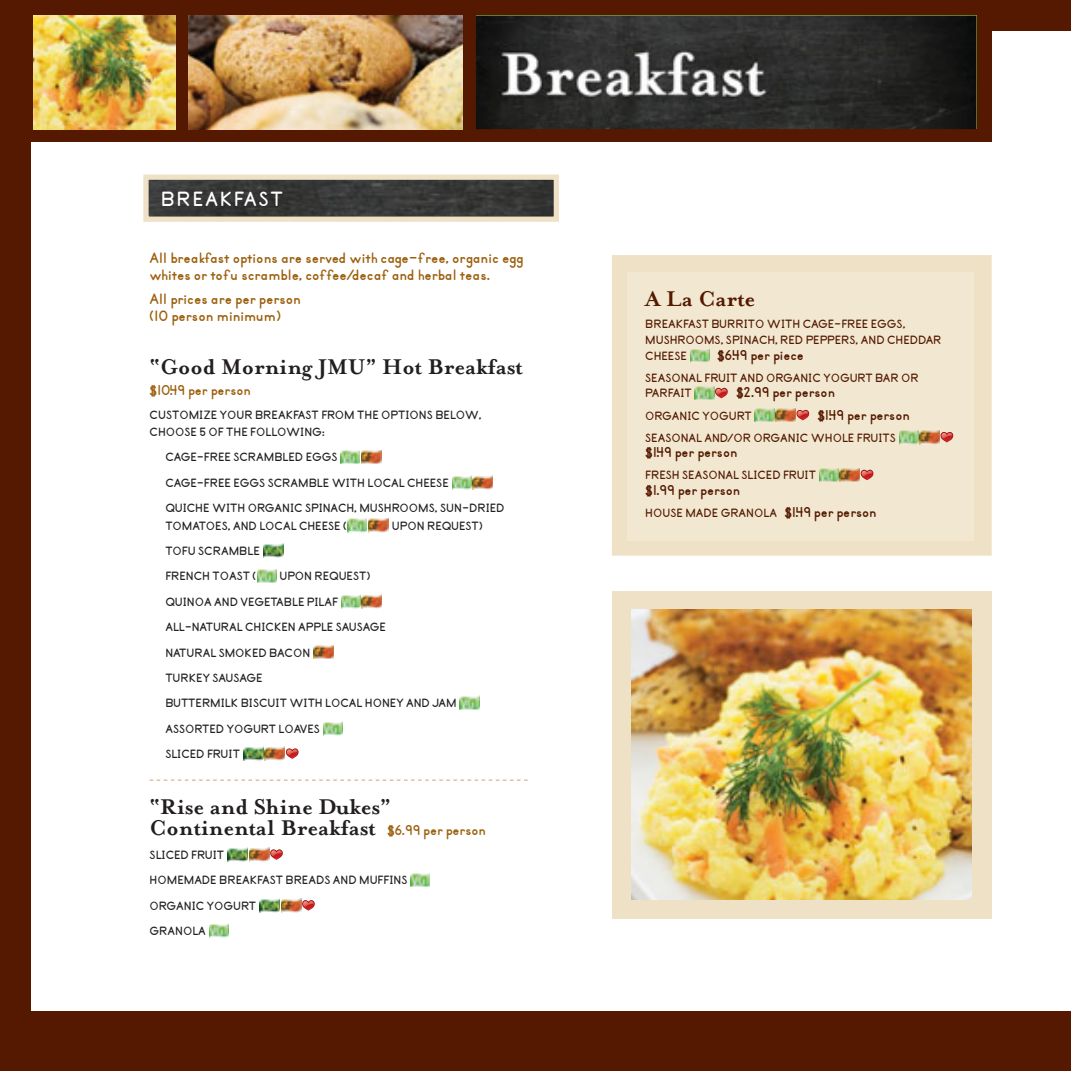
<style>
.page{position:relative;width:1071px;height:1071px;background:#541900}
.page>*{position:absolute;margin:0;border:0;box-sizing:border-box;transform-origin:0 0}
.t1{font:700 26.25px "Primer Print";letter-spacing:.06em;color:#fff}
.t2{font:700 24.5px/21px "Mrs Eaves";color:#231f20}
.t3{font:700 24.5px "Mrs Eaves";color:#541900}
.t4{font:700 19.25px/17.5px "Primer Print";color:#9c5f0c}
.t5{font:700 18.38px "Primer Print";color:#541900}
.t6{font:700 18.38px "Primer Print";color:#9c5f0c}
.t7{font:700 15.4px/25.4px "Primer Print";color:#231f20}
.t8{font:700 15.4px/15.8px "Primer Print";color:#541900}
.s1{font-size:18.38px}
.s2{font-family:"Primer Print";font-size:18.38px;color:#9c5f0c}
</style>
<div class="page">
<div style="left:32px;top:32px;width:1039px;height:979px;background:#fff"></div>
<div style="left:0;top:0;width:992px;height:142px;background:#541900"></div>
<img style="left:476px;top:16px;width:500px;height:113px">
<img style="left:33px;top:16px;width:142px;height:113px">
<img style="left:189px;top:16px;width:274px;height:113px">
<img style="left:149px;top:181px;width:404px;height:35px">
<div style="left:143px;top:175px;width:416px;height:47px;border:5px solid #eee1c5"></div>
<img style="left:341px;top:450px;width:40px;height:14px">
<img style="left:452px;top:475px;width:41px;height:14px">
<img style="left:348px;top:518px;width:40px;height:14px">
<img style="left:263px;top:544px;width:20px;height:14px">
<img style="left:257px;top:569px;width:19px;height:14px">
<img style="left:341px;top:595px;width:19px;height:13px">
<img style="left:362px;top:594px;width:20px;height:14px">
<img style="left:313px;top:645px;width:21px;height:14px">
<img style="left:460px;top:696px;width:19px;height:14px">
<img style="left:323px;top:722px;width:19px;height:13px">
<img style="left:244px;top:747px;width:19px;height:14px">
<img style="left:265px;top:747px;width:20px;height:13px">
<svg style="left:286px;top:748px;width:13px;height:11px"></svg>
<img style="left:228px;top:848px;width:41px;height:14px">
<svg style="left:270px;top:849px;width:13px;height:11px"></svg>
<img style="left:411px;top:873px;width:19px;height:14px">
<img style="left:260px;top:898px;width:41px;height:14px">
<svg style="left:302px;top:900px;width:13px;height:11px"></svg>
<img style="left:209px;top:924px;width:19px;height:14px">
<svg style="left:150px;top:780px;width:378px;height:1px"></svg>
<div style="left:612px;top:591px;width:380px;height:328px;background:#eee1c5"></div>
<img style="left:632px;top:610px;width:340px;height:290px">
<div style="left:616px;top:259px;width:371px;height:292px;background:#eee1c5"></div>
<div style="left:612px;top:255px;width:380px;height:301px;border:9px solid #eee1c5"></div>
<div style="left:628px;top:272px;width:346px;height:269px;background:#f2e8d2"></div>
<img style="left:690px;top:349px;width:19px;height:13px">
<img style="left:695px;top:386px;width:19px;height:14px">
<svg style="left:715px;top:388px;width:13px;height:10px"></svg>
<img style="left:755px;top:408px;width:41px;height:14px">
<svg style="left:797px;top:410px;width:12px;height:10px"></svg>
<img style="left:899px;top:430px;width:41px;height:14px">
<svg style="left:941px;top:432px;width:12px;height:10px"></svg>
<img style="left:819px;top:468px;width:19px;height:14px">
<img style="left:840px;top:468px;width:20px;height:14px">
<svg style="left:861px;top:470px;width:12px;height:10px"></svg>
<img style="left:497px;top:44px;width:292px;height:77px">
<h1 class="t1" style="left:161px;top:187px;width:124px">BREAKFAST</h1>
<p class="t4" style="left:150px;top:249px;width:376px">All breakfast options are served with cage-free, organic egg whites or tofu scramble, coffee/decaf and herbal teas.</p>
<p class="t4" style="left:150px;top:291px;width:153px">All prices are per person (10 person minimum)</p>
<h2 class="t3" style="left:645px;top:283px;width:111px">A La Carte</h2>
<p class="t8" style="left:645px;top:317px;width:298px">BREAKFAST BURRITO WITH CAGE-FREE EGGS,<br>MUSHROOMS, SPINACH, RED PEPPERS, AND CHEDDAR<br>CHEESE</p>
<p class="t5" style="left:717px;top:347px;width:88px">$6.49 per piece</p>
<p class="t8" style="left:645px;top:370px;width:275px">SEASONAL FRUIT AND ORGANIC YOGURT BAR OR<br>PARFAIT</p>
<h2 class="t2" style="left:150px;top:355px;width:375px">“Good Morning JMU” Hot Breakfast</h2>
<p class="t6" style="left:150px;top:382px;width:103px">$10.49 per person</p>
<p class="t7" style="left:150px;top:406px;width:333px;line-height:17.5px">CUSTOMIZE YOUR BREAKFAST FROM THE OPTIONS BELOW,<br>CHOOSE 5 OF THE FOLLOWING:</p>
<p class="t7" style="left:165px;top:445px;width:341px">CAGE-FREE SCRAMBLED EGGS<br>CAGE-FREE EGGS SCRAMBLE WITH LOCAL CHEESE<br>QUICHE WITH ORGANIC SPINACH, MUSHROOMS, SUN-DRIED</p>
<p class="t7" style="left:165px;top:513px;width:183px">TOMATOES, AND LOCAL CHEESE (</p>
<p class="t7" style="left:392px;top:513px;width:92px">UPON REQUEST)</p>
<p class="t7" style="left:165px;top:539px;width:96px">TOFU SCRAMBLE<br>FRENCH TOAST (</p>
<p class="t5" style="left:736px;top:385px;width:101px">$2.99 per person</p>
<p class="t8" style="left:645px;top:408px;width:108px">ORGANIC YOGURT</p>
<p class="t5" style="left:818px;top:407px;width:94px">$1.49 per person</p>
<p class="t8" style="left:645px;top:430px;width:252px">SEASONAL AND/OR ORGANIC WHOLE FRUITS</p>
<p class="t5" style="left:645px;top:444px;width:94px">$1.49 per person</p>
<p class="t8" style="left:645px;top:468px;width:172px">FRESH SEASONAL SLICED FRUIT</p>
<p class="t5" style="left:645px;top:482px;width:97px">$1.99 per person</p>
<p class="t8" style="left:645px;top:506px;width:233px">HOUSE MADE GRANOLA <span class="s1">$1.49 per person</span></p>
<p class="t7" style="left:165px;top:564px;width:293px;text-indent:114px">UPON REQUEST)<br>QUINOA AND VEGETABLE PILAF<br>ALL-NATURAL CHICKEN APPLE SAUSAGE<br>NATURAL SMOKED BACON<br>TURKEY SAUSAGE<br>BUTTERMILK BISCUIT WITH LOCAL HONEY AND JAM<br>ASSORTED YOGURT LOAVES<br>SLICED FRUIT</p>
<h2 class="t2" style="left:150px;top:795px;width:338px">“Rise and Shine Dukes”<br>Continental Breakfast <span class="s2">$6.99 per person</span></h2>
<p class="t7" style="left:150px;top:843px;width:259px">SLICED FRUIT<br>HOMEMADE BREAKFAST BREADS AND MUFFINS<br>ORGANIC YOGURT<br>GRANOLA</p>
</div>
